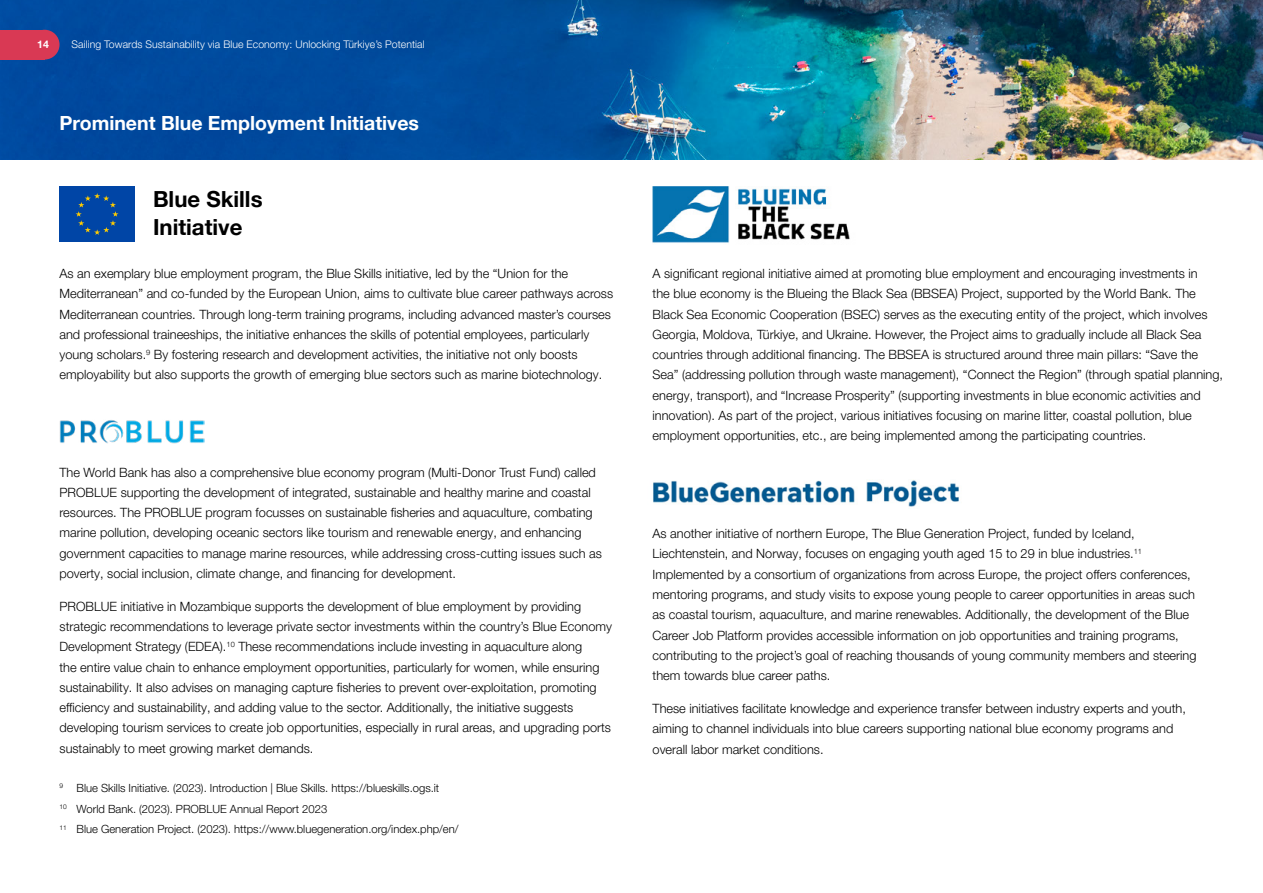
<style>
.page{position:relative;width:1263px;height:893px;background:#fff}
.page>*{position:absolute;margin:0;border:0;box-sizing:border-box;transform-origin:0 0}
.t1{font:700 22.2px/28px "Helvetica Neue LT Pro";color:#000}
.t2{font:700 19.5px "Helvetica Neue LT Pro";color:#fff}
.t3{font:300 12.75px/20.2px "Helvetica Neue LT Pro";color:#000}
.t4{font:300 11.25px/20.7px "Helvetica Neue LT Pro";color:#000}
.t5{font:300 10.5px "Helvetica Neue LT Pro";letter-spacing:.005em;color:#fff}
.t6{font:700 10.5px "Helvetica Neue LT Pro";color:#fff}
</style>
<div class="page">
<img style="left:0;top:0;width:1263px;height:159px">
<img style="left:60px;top:420px;width:144px;height:24px">
<img style="left:653px;top:480px;width:202px;height:24px">
<img style="left:866px;top:480px;width:93px;height:27px">
<img style="left:653px;top:187px;width:197px;height:56px">
<div style="left:60px;top:187px;width:75px;height:55px;background:#0045a6"></div>
<svg style="left:76px;top:193px;width:42px;height:42px"></svg>
<div style="left:0;top:30px;width:45px;height:30px;background:#d93954"></div>
<div style="left:30px;top:30px;width:30px;height:30px;background:#d93954;border-radius:50%"></div>
<p class="t6" style="left:37px;top:38px;width:13px">14</p>
<p class="t5" style="left:72px;top:38px;width:355px">Sailing Towards Sustainability via Blue Economy: Unlocking Türkiye’s Potential</p>
<h2 class="t2" style="left:60px;top:111px;width:361px">Prominent Blue Employment Initiatives</h2>
<h1 class="t1" style="left:153px;top:185px;width:111px">Blue Skills<br>Initiative</h1>
<p class="t3" style="left:60px;top:263px;width:555px">As an exemplary blue employment program, the Blue Skills initiative, led by the “Union for the Mediterranean” and co-funded by the European Union, aims to cultivate blue career pathways across Mediterranean countries. Through long-term training programs, including advanced master’s courses and professional traineeships, the initiative enhances the skills of potential employees, particularly young scholars.<sup>9</sup> By fostering research and development activities, the initiative not only boosts employability but also supports the growth of emerging blue sectors such as marine biotechnology.</p>
<p class="t3" style="left:60px;top:462px;width:544px">The World Bank has also a comprehensive blue economy program (Multi-Donor Trust Fund) called PROBLUE supporting the development of integrated, sustainable and healthy marine and coastal resources. The PROBLUE program focusses on sustainable fisheries and aquaculture, combating marine pollution, developing oceanic sectors like tourism and renewable energy, and enhancing government capacities to manage marine resources, while addressing cross-cutting issues such as poverty, social inclusion, climate change, and financing for development.</p>
<p class="t3" style="left:60px;top:596px;width:554px">PROBLUE initiative in Mozambique supports the development of blue employment by providing strategic recommendations to leverage private sector investments within the country’s Blue Economy Development Strategy (EDEA).<sup>10</sup> These recommendations include investing in aquaculture along<br>the entire value chain to enhance employment opportunities, particularly for women, while ensuring sustainability. It also advises on managing capture fisheries to prevent over-exploitation, promoting efficiency and sustainability, and adding value to the sector. Additionally, the initiative suggests developing tourism services to create job opportunities, especially in rural areas, and upgrading ports sustainably to meet growing market demands.</p>
<p class="t4" style="left:60px;top:777px;width:401px"><sup>9</sup> Blue Skills Initiative. (2023). Introduction | Blue Skills. https://blueskills.ogs.it<br><sup>10</sup> World Bank. (2023). PROBLUE Annual Report 2023<br><sup>11</sup> Blue Generation Project. (2023). https://www.bluegeneration.org/index.php/en/</p>
<p class="t3" style="left:653px;top:263px;width:572px">A significant regional initiative aimed at promoting blue employment and encouraging investments in<br>the blue economy is the Blueing the Black Sea (BBSEA) Project, supported by the World Bank. The Black Sea Economic Cooperation (BSEC) serves as the executing entity of the project, which involves Georgia, Moldova, Türkiye, and Ukraine. However, the Project aims to gradually include all Black Sea countries through additional financing. The BBSEA is structured around three main pillars: “Save the Sea” (addressing pollution through waste management), “Connect the Region” (through spatial planning, energy, transport), and “Increase Prosperity” (supporting investments in blue economic activities and innovation). As part of the project, various initiatives focusing on marine litter, coastal pollution, blue employment opportunities, etc., are being implemented among the participating countries.</p>
<p class="t3" style="left:653px;top:523px;width:545px">As another initiative of northern Europe, The Blue Generation Project, funded by Iceland, Liechtenstein, and Norway, focuses on engaging youth aged 15 to 29 in blue industries.<sup>11<br></sup>Implemented by a consortium of organizations from across Europe, the project offers conferences, mentoring programs, and study visits to expose young people to career opportunities in areas such as coastal tourism, aquaculture, and marine renewables. Additionally, the development of the Blue Career Job Platform provides accessible information on job opportunities and training programs, contributing to the project’s goal of reaching thousands of young community members and steering them towards blue career paths.</p>
<p class="t3" style="left:653px;top:698px;width:535px">These initiatives facilitate knowledge and experience transfer between industry experts and youth, aiming to channel individuals into blue careers supporting national blue economy programs and overall labor market conditions.</p>
</div>
